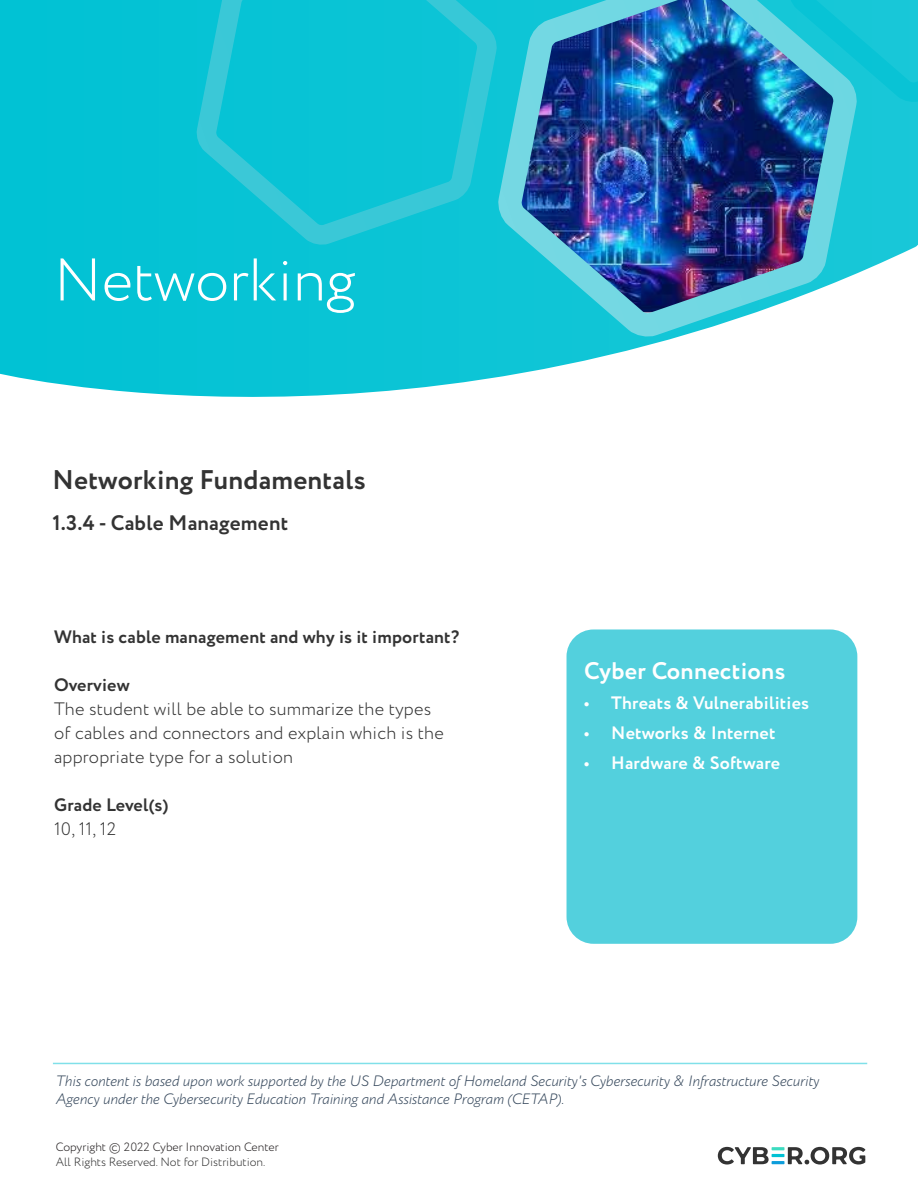
<style>
.page{position:relative;width:918px;height:1188px;background:#fff}
.page>*{position:absolute;margin:0;border:0;box-sizing:border-box;transform-origin:0 0}
.t1{font:300 60px "Circe";color:#fff}
.t2{font:700 27px "Circe";letter-spacing:.01em;color:#333}
.t3{font:700 24px "Circe";letter-spacing:.01em;color:#fff}
.t4{font:700 21px "Circe";letter-spacing:.01em;color:#333}
.t5{font:300 18px/24px "Circe";letter-spacing:.01em;color:#333}
.t6{font:700 18px "Circe";letter-spacing:.01em;color:#333}
.t7{font:700 18px "Circe";letter-spacing:.01em;color:#fff}
.t8{font:italic 300 15px/18px "Circe";color:#37495d}
.t9{font:300 12px "Circe";color:#333}
.t10{font:300 12px "Circe";color:#231f20}
</style>
<div class="page">
<svg style="left:718px;top:1147px;width:147px;height:18px"></svg>
<hr style="left:53px;top:1063px;width:814px;height:1px;background:#80e0e9">
<div style="left:567px;top:629px;width:290px;height:315px;background:#53d0dd;border-radius:27px"></div>
<svg style="left:0;top:0;width:918px;height:232px;background:#06c3d4"></svg>
<svg style="left:0;top:232px;width:918px;height:165px;fill:#09c4d5"></svg>
<img style="left:482px;top:0;width:391px;height:357px">
<svg style="left:183px;top:0;width:327px;height:262px;background:#11c4d5"></svg>
<p class="t1" style="left:54px;top:241px;width:303px">Networking</p>
<p class="t2" style="left:53px;top:462px;width:315px">Networking Fundamentals</p>
<p class="t4" style="left:53px;top:509px;width:237px">1.3.4 - Cable Management</p>
<p class="t6" style="left:54px;top:625px;width:407px">What is cable management and why is it important?</p>
<p class="t6" style="left:54px;top:673px;width:77px">Overview</p>
<p class="t5" style="left:54px;top:698px;width:391px">The student will be able to summarize the types of cables and connectors and explain which is the appropriate type for a solution</p>
<p class="t6" style="left:54px;top:793px;width:116px">Grade Level(s)</p>
<p class="t5" style="left:54px;top:818px;width:64px">10, 11, 12</p>
<p class="t3" style="left:584px;top:655px;width:203px">Cyber Connections</p>
<p class="t7" style="left:584px;top:691px;width:226px">• Threats &amp; Vulnerabilities</p>
<p class="t7" style="left:584px;top:721px;width:193px">• Networks &amp; Internet</p>
<p class="t7" style="left:584px;top:751px;width:197px">• Hardware &amp; Software</p>
<p class="t8" style="left:56px;top:1072px;width:765px">This content is based upon work supported by the US Department of Homeland Security's Cybersecurity &amp; Infrastructure Security<br>Agency under the Cybersecurity Education Training and Assistance Program (CETAP).</p>
<p class="t10" style="left:56px;top:1140px;width:224px">Copyright © 2022 Cyber Innovation Center</p>
<p class="t9" style="left:56px;top:1154px;width:211px">All Rights Reserved. Not for Distribution.</p>
</div>
